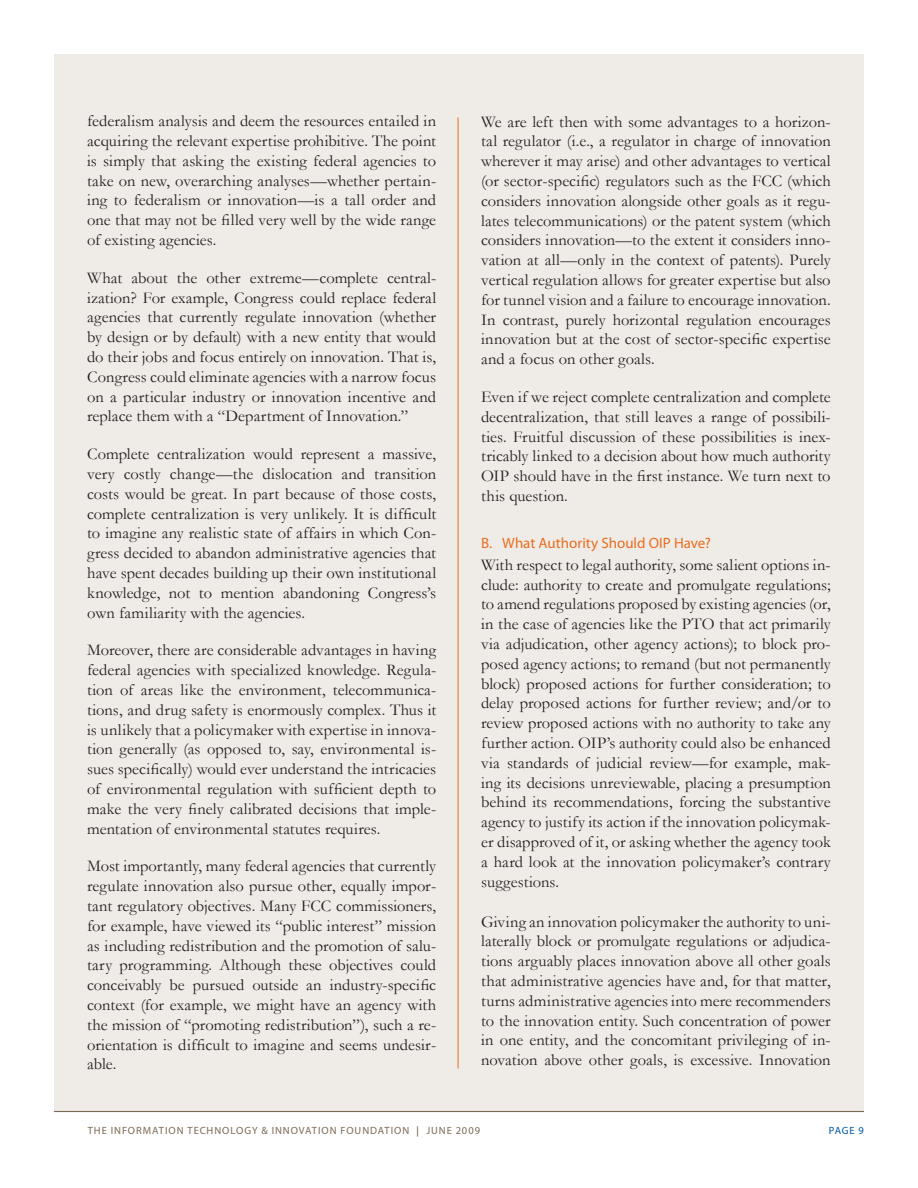
<style>
.page{position:relative;width:918px;height:1188px;background:#fff}
.page>*{position:absolute;margin:0;border:0;box-sizing:border-box;transform-origin:0 0}
.Body_text{font:16.5px/19.8px "Garamond";color:#231f20;text-align:justify}
.Headline_2{font:15px "Myriad Pro";color:#ea6d1f}
.t1{font:10.5px "Myriad Pro";letter-spacing:.09em;color:#7c6954}
.t2{font:10.5px "Myriad Pro";color:#0155a5}
</style>
<div class="page">
<div style="left:54px;top:54px;width:810px;height:1058px;background:#efece8"></div>
<hr style="left:54px;top:1111px;width:810px;height:1px;background:#7c6954">
<hr style="left:458px;top:117px;width:1px;height:951px;background:#ea6d1f">
<p class="Body_text" style="left:87px;top:111px;width:351px">federalism analysis and deem the resources entailed in acquiring the relevant expertise prohibitive. The point is simply that asking the existing federal agencies to take on new, overarching analyses—whether pertain&shy;ing to federalism or innovation—is a tall order and one that may not be filled very well by the wide range of existing agencies.</p>
<p class="Body_text" style="left:87px;top:267px;width:351px">What about the other extreme—complete central&shy;ization? For example, Congress could replace federal agencies that currently regulate innovation (whether by design or by default) with a new entity that would do their jobs and focus entirely on innovation. That is, Congress could eliminate agencies with a narrow focus on a particular industry or innovation incentive and replace them with a “Department of Innovation.”</p>
<p class="Body_text" style="left:87px;top:444px;width:351px">Complete centralization would represent a massive, very costly change—the dislocation and transition costs would be great. In part because of those costs, complete centralization is very unlikely. It is difficult to imagine any realistic state of affairs in which Con&shy;gress decided to abandon administrative agencies that have spent decades building up their own institutional knowledge, not to mention abandoning Congress’s own familiarity with the agencies.</p>
<p class="Body_text" style="left:87px;top:640px;width:351px">Moreover, there are considerable advantages in having federal agencies with specialized knowledge. Regula&shy;tion of areas like the environment, telecommunica&shy;tions, and drug safety is enormously complex. Thus it is unlikely that a policymaker with expertise in innova&shy;tion generally (as opposed to, say, environmental is&shy;sues specifically) would ever understand the intricacies of environmental regulation with sufficient depth to make the very finely calibrated decisions that imple&shy;mentation of environmental statutes requires.</p>
<p class="Body_text" style="left:87px;top:856px;width:351px">Most importantly, many federal agencies that currently regulate innovation also pursue other, equally impor&shy;tant regulatory objectives. Many FCC commissioners, for example, have viewed its “public interest” mission as including redistribution and the promotion of salu&shy;tary programming. Although these objectives could conceivably be pursued outside an industry-specific context (for example, we might have an agency with the mission of “promoting redistribution”), such a re&shy;orientation is difficult to imagine and seems undesir&shy;able.</p>
<p class="Body_text" style="left:481px;top:111px;width:351px">We are left then with some advantages to a horizon&shy;tal regulator (i.e., a regulator in charge of innovation wherever it may arise) and other advantages to vertical (or sector-specific) regulators such as the FCC (which considers innovation alongside other goals as it regu&shy;lates telecommunications) or the patent system (which considers innovation—to the extent it considers inno&shy;vation at all—only in the context of patents). Purely vertical regulation allows for greater expertise but also for tunnel vision and a failure to encourage innovation.<br>In contrast, purely horizontal regulation encourages innovation but at the cost of sector-specific expertise and a focus on other goals.</p>
<p class="Body_text" style="left:481px;top:386px;width:351px">Even if we reject complete centralization and complete decentralization, that still leaves a range of possibili&shy;ties. Fruitful discussion of these possibilities is inex&shy;tricably linked to a decision about how much authority OIP should have in the first instance. We turn next to this question.</p>
<p class="Headline_2" style="left:481px;top:534px;width:231px">B. WHAT AUTHORITY SHOULD OIP HAVE?</p>
<p class="Body_text" style="left:481px;top:554px;width:351px">With respect to legal authority, some salient options in&shy;clude: authority to create and promulgate regulations; to amend regulations proposed by existing agencies (or, in the case of agencies like the PTO that act primarily via adjudication, other agency actions); to block pro&shy;posed agency actions; to remand (but not permanently block) proposed actions for further consideration; to delay proposed actions for further review; and/or to review proposed actions with no authority to take any further action. OIP’s authority could also be enhanced via standards of judicial review—for example, mak&shy;ing its decisions unreviewable, placing a presumption behind its recommendations, forcing the substantive agency to justify its action if the innovation policymak&shy;er disapproved of it, or asking whether the agency took a hard look at the innovation policymaker’s contrary suggestions.</p>
<p class="Body_text" style="left:481px;top:911px;width:351px">Giving an innovation policymaker the authority to uni&shy;laterally block or promulgate regulations or adjudica&shy;tions arguably places innovation above all other goals that administrative agencies have and, for that matter, turns administrative agencies into mere recommenders to the innovation entity. Such concentration of power in one entity, and the concomitant privileging of in&shy;novation above other goals, is excessive. Innovation</p>
<p class="t1" style="left:88px;top:1124px;width:394px">THE INFORMATION TECHNOLOGY &amp; INNOVATION FOUNDATION | JUNE 2009</p>
<p class="t2" style="left:829px;top:1124px;width:37px">PAGE 9</p>
</div>
